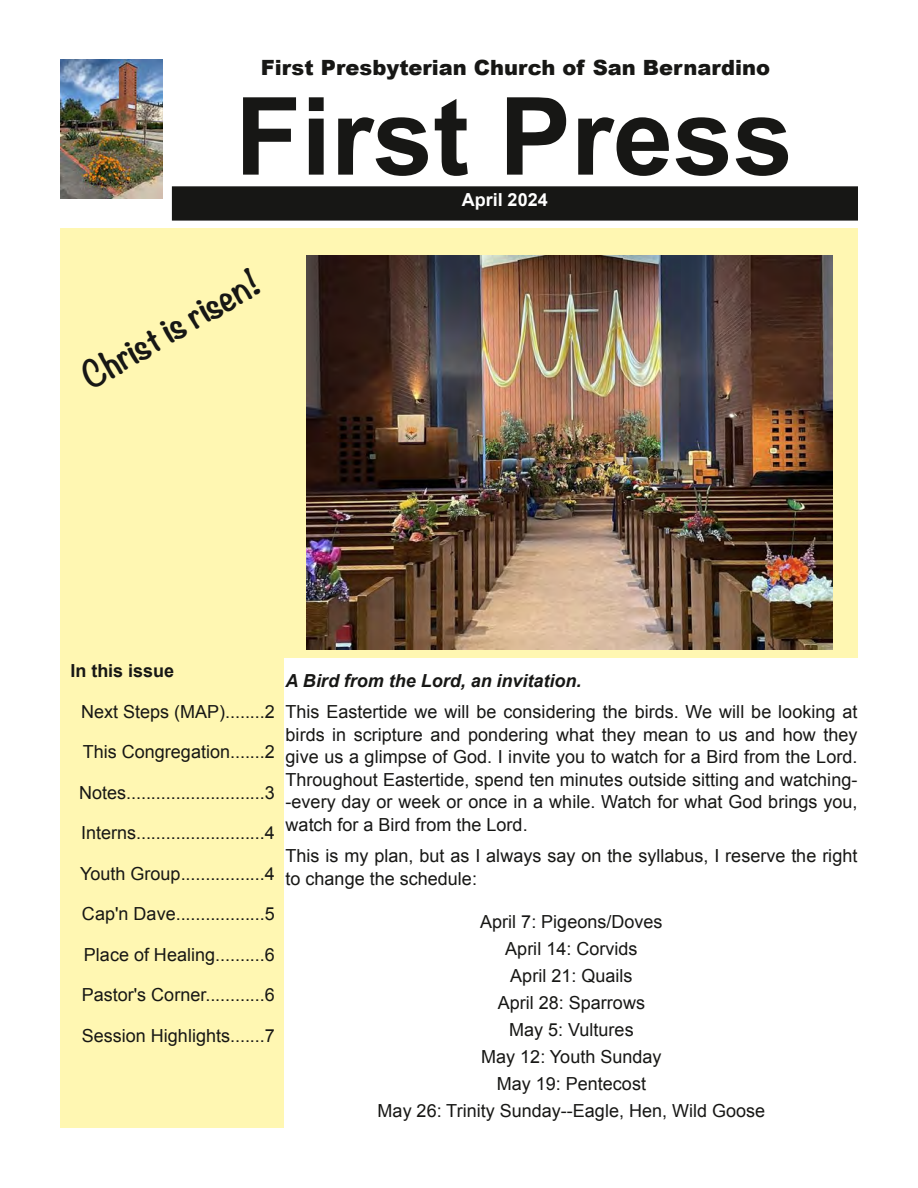
<style>
.page{position:relative;width:918px;height:1188px;background:#fff}
.page>*{position:absolute;margin:0;border:0;box-sizing:border-box;transform-origin:0 0}
.t1{font:700 108px "Arial";color:#171715}
.t2{font:700 33px "Noteworthy";color:#171715}
.t3{font:900 21px "Arial";color:#171715}
.t4{font:18px/27px "Arial";color:#171715;text-align:justify}
.t5{font:italic 700 18px "Arial";color:#171715}
.t6{font:700 18px "Arial";color:#171715}
.t7{font:700 18px "Arial";color:#fff}
</style>
<div class="page">
<div style="left:60px;top:228px;width:798px;height:430px;background:#fff7b2"></div>
<div style="left:60px;top:654px;width:224px;height:474px;background:#fff7b2"></div>
<div style="left:173px;top:187px;width:684px;height:33px;background:#171715"></div>
<div style="left:172px;top:186px;width:686px;height:35px;border:2px solid #171715"></div>
<img style="left:60px;top:60px;width:102px;height:139px">
<img style="left:307px;top:256px;width:525px;height:394px">
<p class="t3" style="left:261px;top:53px;width:511px">First Presbyterian Church of San Bernardino</p>
<h1 class="t1" style="left:235px;top:77px;width:560px">First Press</h1>
<p class="t7" style="left:462px;top:190px;width:88px">April 2024</p>
<h2 class="t2" style="left:70px;top:354px;width:201px;rotate:-30deg">Christ is risen!</h2>
<p class="t6" style="left:70px;top:661px;width:105px">In this issue</p>
<p class="t4" style="left:81px;top:698px;width:195px">Next Steps (MAP)........2</p>
<p class="t4" style="left:83px;top:738px;width:194px">This Congregation.......2</p>
<p class="t4" style="left:79px;top:779px;width:197px">Notes............................3</p>
<p class="t4" style="left:81px;top:819px;width:195px">Interns..........................4</p>
<p class="t4" style="left:80px;top:860px;width:196px">Youth Group.................4</p>
<p class="t4" style="left:82px;top:900px;width:194px">Cap'n Dave..................5</p>
<p class="t4" style="left:84px;top:941px;width:192px">Place of Healing..........6</p>
<p class="t4" style="left:82px;top:981px;width:194px">Pastor's Corner............6</p>
<p class="t4" style="left:82px;top:1022px;width:195px">Session Highlights.......7</p>
<p class="t5" style="left:286px;top:671px;width:297px">A Bird from the Lord, an invitation.</p>
<p class="t4" style="left:286px;top:701px;width:573px;line-height:22.5px">This Eastertide we will be considering the birds. We will be looking at birds in scripture and pondering what they mean to us and how they give us a glimpse of God. I invite you to watch for a Bird from the Lord.<br>Throughout Eastertide, spend ten minutes outside sitting and watching--every day or week or once in a while. Watch for what God brings you, watch for a Bird from the Lord.</p>
<p class="t4" style="left:286px;top:845px;width:573px;line-height:22.5px">This is my plan, but as I always say on the syllabus, I reserve the right to change the schedule:</p>
<p class="t4" style="left:378px;top:908px;width:389px;text-align:center">April 7: Pigeons/Doves<br>April 14: Corvids<br>April 21: Quails<br>April 28: Sparrows<br>May 5: Vultures<br>May 12: Youth Sunday<br>May 19: Pentecost<br>May 26: Trinity Sunday--Eagle, Hen, Wild Goose</p>
</div>
